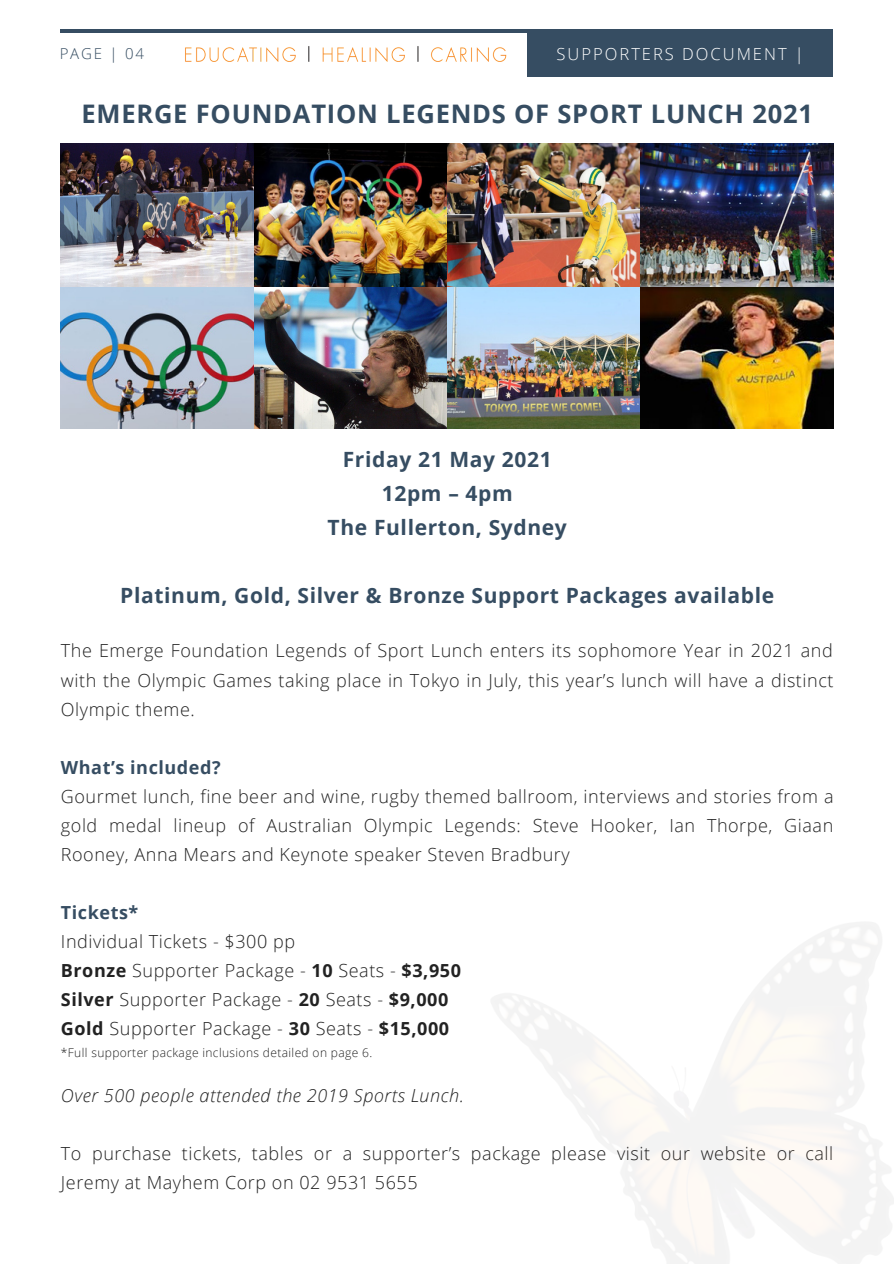
<style>
.page{position:relative;width:894px;height:1264px;background:#fff}
.page>*{position:absolute;margin:0;border:0;box-sizing:border-box;transform-origin:0 0}
.t1{font:700 25.5px "Open Sans";letter-spacing:.03em;color:#364d62}
.t2{font:700 21px "Open Sans";letter-spacing:.03em;color:#364d62}
.t3{font:300 18px/29px "Open Sans";letter-spacing:.03em;color:#222;text-align:justify}
.t4{font:italic 300 18px "Open Sans";letter-spacing:.03em;color:#222}
.t5{font:700 18px "Open Sans";letter-spacing:.03em;color:#364d62}
.t6{font:300 16.5px "Open Sans";letter-spacing:.12em;color:#fff}
.t7{font:300 15px "Open Sans";letter-spacing:.12em;color:#364d62}
.t8{font:300 12px "Open Sans";letter-spacing:.03em;color:#222}
.s1{font-weight:700}
</style>
<div class="page">
<img style="left:61px;top:143px;width:772px;height:286px">
<hr style="left:60px;top:29px;width:771px;height:4px;background:#364d62">
<div style="left:527px;top:29px;width:305px;height:48px;background:#364d62"></div>
<img style="left:185px;top:46px;width:322px;height:16px">
<p class="t7" style="left:60px;top:43px;width:86px">PAGE | 04</p>
<p class="t6" style="left:556px;top:42px;width:249px">SUPPORTERS DOCUMENT |</p>
<p class="t1" style="left:81px;top:95px;width:732px">EMERGE FOUNDATION LEGENDS OF SPORT LUNCH 2021</p>
<p class="t2" style="left:342px;top:445px;width:210px">Friday 21 May 2021</p>
<p class="t2" style="left:381px;top:479px;width:132px">12pm – 4pm</p>
<p class="t2" style="left:327px;top:513px;width:241px">The Fullerton, Sydney</p>
<p class="t2" style="left:120px;top:581px;width:655px">Platinum, Gold, Silver &amp; Bronze Support Packages available</p>
<p class="t3" style="left:61px;top:636px;width:773px">The Emerge Foundation Legends of Sport Lunch enters its sophomore Year in 2021 and with the Olympic Games taking place in Tokyo in July, this year’s lunch will have a distinct Olympic theme.</p>
<p class="t5" style="left:61px;top:754px;width:161px">What’s included?</p>
<p class="t3" style="left:61px;top:781px;width:773px">Gourmet lunch, fine beer and wine, rugby themed ballroom, interviews and stories from a gold medal lineup of Australian Olympic Legends: Steve Hooker, Ian Thorpe, Giaan Rooney, Anna Mears and Keynote speaker Steven Bradbury</p>
<p class="t5" style="left:61px;top:899px;width:79px">Tickets*</p>
<p class="t3" style="left:61px;top:926px;width:236px">Individual Tickets - $300 pp</p>
<p class="t3" style="left:61px;top:955px;width:401px"><span class="s1">Bronze</span> Supporter Package - <span class="s1">10</span> Seats - <span class="s1">$3,950</span></p>
<p class="t3" style="left:61px;top:984px;width:389px"><span class="s1">Silver</span> Supporter Package - <span class="s1">20</span> Seats - <span class="s1">$9,000</span></p>
<p class="t3" style="left:61px;top:1013px;width:389px"><span class="s1">Gold</span> Supporter Package - <span class="s1">30</span> Seats - <span class="s1">$15,000</span></p>
<p class="t8" style="left:61px;top:1044px;width:313px">*Full supporter package inclusions detailed on page 6.</p>
<p class="t4" style="left:61px;top:1082px;width:404px">Over 500 people attended the 2019 Sports Lunch.</p>
<p class="t3" style="left:61px;top:1138px;width:773px">To purchase tickets, tables or a supporter’s package please visit our website or call<br>Jeremy at Mayhem Corp on 02 9531 5655</p>
</div>
